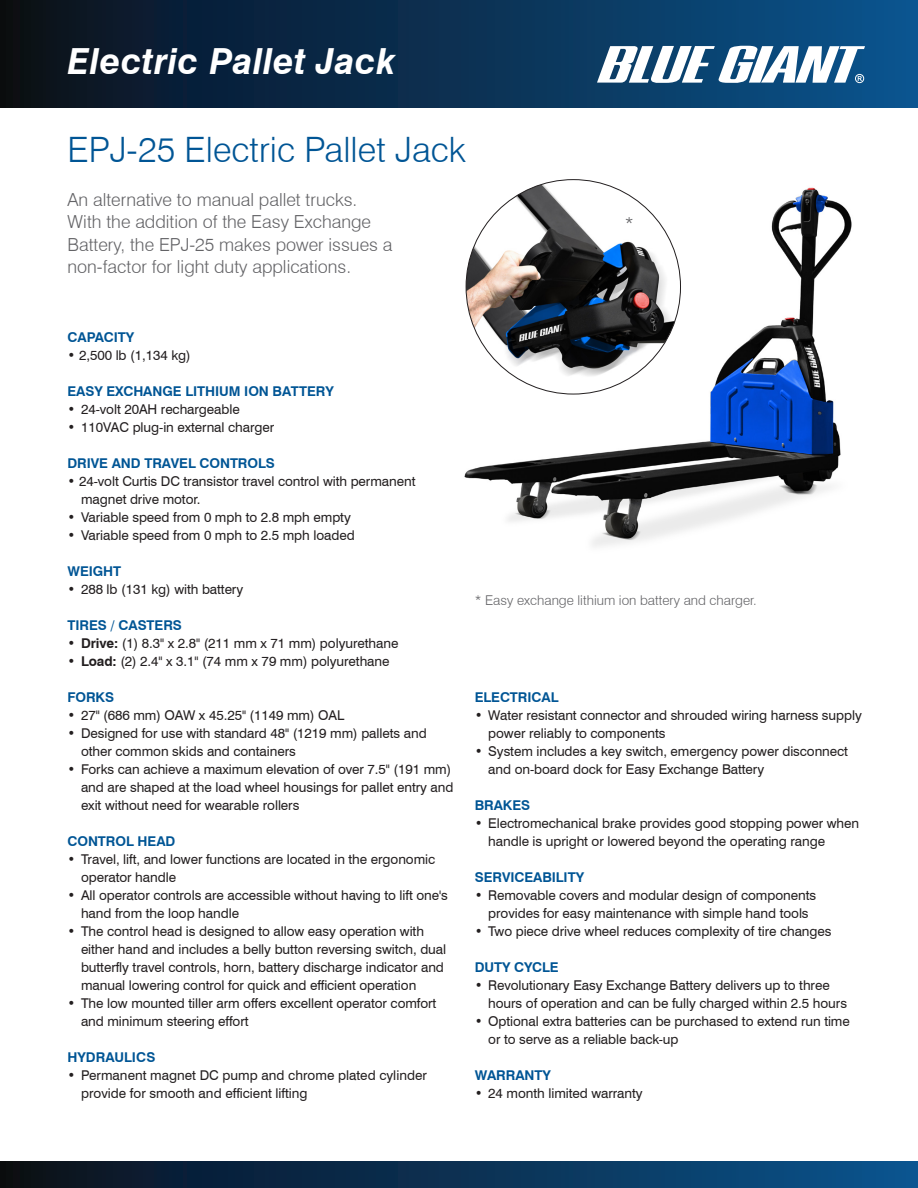
<style>
.page{position:relative;width:918px;height:1188px;background:#fff}
.page>*{position:absolute;margin:0;border:0;box-sizing:border-box;transform-origin:0 0}
.t1{font:italic 700 36px "Swiss 721 BT";letter-spacing:.01em;color:#fff}
.Header_Blue{font:300 34.95px "Swiss 721 BT";color:#005595}
.Intro_Paragraph{font:300 18px/22.5px "Swiss 721 BT";color:#636366}
.Body_Bullets{font:13.5px/18px "Swiss 721 BT";letter-spacing:-.005em;color:#231f20}
.Headers{font:700 13.5px "Swiss 721 BT";letter-spacing:-.005em;color:#005595}
.Intro_Paragraph-2{font:300 13.5px "Swiss 721 BT";color:#636366}
.Body_Text{font:13.5px "Swiss 721 BT";letter-spacing:-.005em;color:#231f20}
.s1{font-weight:700}
</style>
<div class="page">
<div style="left:0;top:0;width:918px;height:1188px;background:linear-gradient(to right,#0a0f1a,#0a538d)"></div>
<svg style="left:597px;top:46px;width:268px;height:37px"></svg>
<div style="left:0;top:1052px;width:918px;height:109px;background:#fff"></div>
<div style="left:0;top:108px;width:918px;height:953px;background:#fff"></div>
<img style="left:464px;top:179px;width:388px;height:368px">
<img style="left:466px;top:182px;width:212px;height:200px">
<p class="t1" style="left:68px;top:39px;width:329px">Electric Pallet Jack</p>
<p class="Header_Blue" style="left:68px;top:129px;width:400px">EPJ-25 Electric Pallet Jack</p>
<p class="Intro_Paragraph" style="left:68px;top:188px;width:327px">An alternative to manual pallet trucks.<br>With the addition of the Easy Exchange Battery, the EPJ-25 makes power issues a non-factor for light duty applications.</p>
<p class="Intro_Paragraph" style="left:625px;top:213px;width:10px">*</p>
<p class="Headers" style="left:68px;top:329px;width:68px">CAPACITY</p>
<p class="Body_Text" style="left:68px;top:347px;width:125px">• 2,500 lb (1,134 kg)</p>
<p class="Headers" style="left:68px;top:383px;width:268px">EASY EXCHANGE LITHIUM ION BATTERY</p>
<p class="Body_Bullets" style="left:68px;top:400px;width:174px">• 24-volt 20AH rechargeable</p>
<p class="Body_Bullets" style="left:68px;top:418px;width:208px">• 110VAC plug-in external charger</p>
<p class="Headers" style="left:68px;top:455px;width:209px">DRIVE AND TRAVEL CONTROLS</p>
<p class="Body_Bullets" style="left:81px;top:472px;width:336px;text-indent:-14px">• 24-volt Curtis DC transistor travel control with permanent magnet drive motor.</p>
<p class="Body_Bullets" style="left:68px;top:508px;width:285px">• Variable speed from 0 mph to 2.8 mph empty</p>
<p class="Body_Bullets" style="left:68px;top:526px;width:289px">• Variable speed from 0 mph to 2.5 mph loaded</p>
<p class="Headers" style="left:68px;top:563px;width:55px">WEIGHT</p>
<p class="Body_Bullets" style="left:68px;top:580px;width:177px"><span class="s1">•</span> 288 lb (131 kg) with battery</p>
<p class="Headers" style="left:68px;top:617px;width:116px">TIRES / CASTERS</p>
<p class="Body_Bullets" style="left:68px;top:634px;width:332px">• <span class="s1">Drive:</span> (1) 8.3" x 2.8" (211 mm x 71 mm) polyurethane</p>
<p class="Body_Bullets" style="left:68px;top:652px;width:324px">• <span class="s1">Load:</span> (2) 2.4" x 3.1" (74 mm x 79 mm) polyurethane</p>
<p class="Headers" style="left:68px;top:689px;width:48px">FORKS</p>
<p class="Body_Bullets" style="left:68px;top:706px;width:278px">• 27" (686 mm) OAW x 45.25" (1149 mm) OAL</p>
<p class="Body_Bullets" style="left:81px;top:724px;width:347px;text-indent:-14px">• Designed for use with standard 48" (1219 mm) pallets and other common skids and containers</p>
<p class="Body_Bullets" style="left:81px;top:760px;width:374px;text-indent:-14px">• Forks can achieve a maximum elevation of over 7.5" (191 mm) and are shaped at the load wheel housings for pallet entry and exit without need for wearable rollers</p>
<p class="Headers" style="left:68px;top:833px;width:109px">CONTROL HEAD</p>
<p class="Body_Bullets" style="left:81px;top:850px;width:356px;text-indent:-14px">• Travel, lift, and lower functions are located in the ergonomic operator handle</p>
<p class="Body_Bullets" style="left:81px;top:886px;width:368px;text-indent:-14px">• All operator controls are accessible without having to lift one's hand from the loop handle</p>
<p class="Body_Bullets" style="left:81px;top:922px;width:367px;text-indent:-14px">• The control head is designed to allow easy operation with either hand and includes a belly button reversing switch, dual butterfly travel controls, horn, battery discharge indicator and manual lowering control for quick and efficient operation</p>
<p class="Body_Bullets" style="left:81px;top:994px;width:357px;text-indent:-14px">• The low mounted tiller arm offers excellent operator comfort and minimum steering effort</p>
<p class="Headers" style="left:68px;top:1049px;width:89px">HYDRAULICS</p>
<p class="Body_Bullets" style="left:81px;top:1066px;width:347px;text-indent:-14px">• Permanent magnet DC pump and chrome plated cylinder provide for smooth and efficient lifting</p>
<p class="Intro_Paragraph-2" style="left:475px;top:592px;width:284px">* Easy exchange lithium ion battery and charger.</p>
<p class="Headers" style="left:475px;top:689px;width:85px">ELECTRICAL</p>
<p class="Body_Bullets" style="left:488px;top:706px;width:375px;text-indent:-14px">• Water resistant connector and shrouded wiring harness supply power reliably to components</p>
<p class="Body_Bullets" style="left:488px;top:742px;width:361px;text-indent:-14px">• System includes a key switch, emergency power disconnect and on-board dock for Easy Exchange Battery</p>
<p class="Headers" style="left:475px;top:797px;width:57px">BRAKES</p>
<p class="Body_Bullets" style="left:488px;top:814px;width:372px;text-indent:-14px">• Electromechanical brake provides good stopping power when handle is upright or lowered beyond the operating range</p>
<p class="Headers" style="left:475px;top:869px;width:111px">SERVICEABILITY</p>
<p class="Body_Bullets" style="left:475px;top:886px;width:343px;text-align:center">• Removable covers and modular design of components provides for easy maintenance with simple hand tools</p>
<p class="Body_Bullets" style="left:475px;top:922px;width:358px">• Two piece drive wheel reduces complexity of tire changes</p>
<p class="Headers" style="left:475px;top:959px;width:86px">DUTY CYCLE</p>
<p class="Body_Bullets" style="left:488px;top:976px;width:360px;text-indent:-14px">• Revolutionary Easy Exchange Battery delivers up to three hours of operation and can be fully charged within 2.5 hours</p>
<p class="Body_Bullets" style="left:488px;top:1012px;width:363px;text-indent:-14px">• Optional extra batteries can be purchased to extend run time or to serve as a reliable back-up</p>
<p class="Headers" style="left:475px;top:1067px;width:78px">WARRANTY</p>
<p class="Body_Bullets" style="left:475px;top:1084px;width:169px">• 24 month limited warranty</p>
</div>
